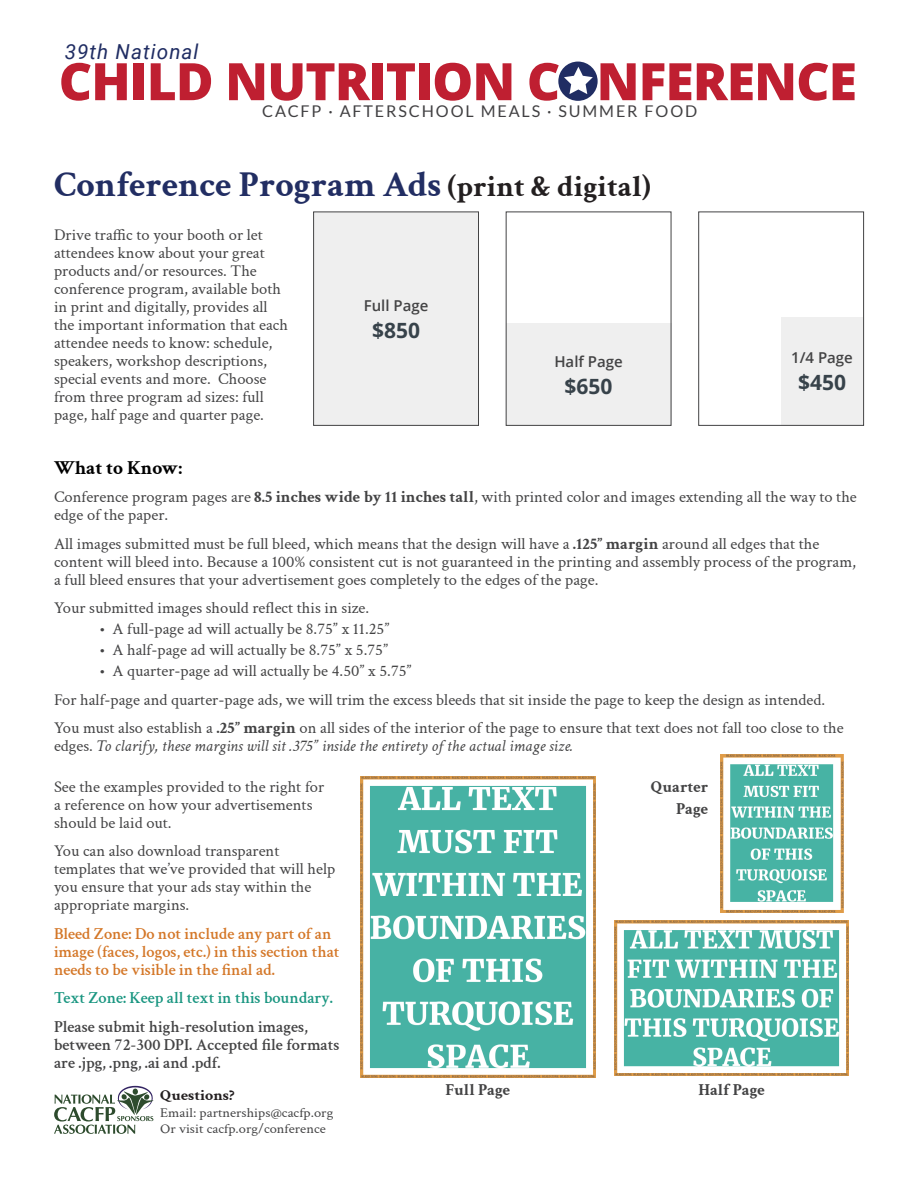
<style>
.page{position:relative;width:918px;height:1188px;background:#fff}
.page>*{position:absolute;margin:0;border:0;box-sizing:border-box;transform-origin:0 0}
.t1{font:800 51.75px "Open Sans";letter-spacing:-.02em;color:#bf1f31}
.Body_text{font:700 36px "Crimson Text";color:#222e63}
.t2{font:700 21px "Open Sans";color:#37424a}
.t3{font:italic 20.7px "Roboto";letter-spacing:.05em;color:#202d63}
.Body_text-2{font:700 19.5px "Crimson Text";color:#000}
.Body_text-3{font:16.5px/18px "Crimson Text";color:#434344}
.Body_text-4{font:600 16.5px/18px "Crimson Text";color:#d47728}
.Body_text-5{font:600 16.5px/18px "Crimson Text";color:#434344}
.Body_text-6{font:600 16.5px "Crimson Text";color:#1a9681}
.Body_text-7{font:700 16.5px "Crimson Text";color:#434344}
.t4{font:16.2px "Lato";letter-spacing:.115em;color:#414042}
.t5{font:600 15px "Open Sans";color:#434344}
.t6{font:700 15px "Crimson Text";color:#231f20;scale:1.07 1}
.t7{font:13.5px "Crimson Text";color:#434344;scale:1.07 1}
.s1{font-size:30px;color:#231f20}
.s2{font-weight:700}
.s3{font-style:italic}
</style>
<div class="page">
<svg style="left:54px;top:1086px;width:99px;height:48px"></svg>
<div style="left:558px;top:62px;width:40px;height:39px;background:#202d63;border-radius:50%"></div>
<svg style="left:564px;top:67px;width:29px;height:27px"></svg>
<div style="left:314px;top:212px;width:165px;height:213px;background:#efefef"></div>
<div style="left:313px;top:211px;width:166px;height:215px;border:1px solid #434344"></div>
<div style="left:506px;top:324px;width:165px;height:102px;background:#efefef"></div>
<div style="left:781px;top:318px;width:82px;height:107px;background:#efefef"></div>
<div style="left:698px;top:211px;width:166px;height:215px;border:1px solid #434344"></div>
<img style="left:361px;top:776px;width:234px;height:302px">
<img style="left:614px;top:921px;width:235px;height:154px">
<img style="left:720px;top:754px;width:124px;height:158px">
<p class="t3" style="left:65px;top:37px;width:135px">39th National</p>
<p class="t1" style="left:59px;top:42px;width:800px">CHILD NUTRITION C NFERENCE</p>
<p class="t4" style="left:262px;top:102px;width:437px">CACFP · AFTERSCHOOL MEALS · SUMMER FOOD</p>
<p class="Body_text" style="left:54px;top:158px;width:598px">Conference Program Ads <span class="s1">(print &amp; digital)</span></p>
<p class="Body_text-3" style="left:54px;top:225px;width:236px">Drive traffic to your booth or let attendees know about your great products and/or resources. The conference program, available both in print and digitally, provides all the important information that each attendee needs to know: schedule, speakers, workshop descriptions, special events and more. Choose from three program ad sizes: full page, half page and quarter page.</p>
<p class="t5" style="left:364px;top:295px;width:66px">Full Page</p>
<p class="t2" style="left:372px;top:316px;width:50px">$850</p>
<p class="t5" style="left:554px;top:351px;width:70px">Half Page</p>
<p class="t2" style="left:565px;top:372px;width:50px">$650</p>
<p class="t5" style="left:791px;top:348px;width:63px">1/4 Page</p>
<p class="t2" style="left:798px;top:368px;width:50px">$450</p>
<p class="Body_text-2" style="left:54px;top:453px;width:130px">What to Know:</p>
<p class="Body_text-3" style="left:54px;top:487px;width:804px">Conference program pages are <span class="s2">8.5 inches wide by 11 inches tall</span>, with printed color and images extending all the way to the edge of the paper.</p>
<p class="Body_text-3" style="left:54px;top:534px;width:804px">All images submitted must be full bleed, which means that the design will have a <span class="s2">.125” margin</span> around all edges that the content will bleed into. Because a 100% consistent cut is not guaranteed in the printing and assembly process of the program, a full bleed ensures that your advertisement goes completely to the edges of the page.</p>
<p class="Body_text-3" style="left:54px;top:598px;width:317px">Your submitted images should reflect this in size.</p>
<p class="Body_text-3" style="left:99px;top:619px;width:292px">• A full-page ad will actually be 8.75” x 11.25”</p>
<p class="Body_text-3" style="left:99px;top:640px;width:291px">• A half-page ad will actually be 8.75” x 5.75”</p>
<p class="Body_text-3" style="left:99px;top:661px;width:314px">• A quarter-page ad will actually be 4.50” x 5.75”</p>
<p class="Body_text-3" style="left:54px;top:690px;width:773px">For half-page and quarter-page ads, we will trim the excess bleeds that sit inside the page to keep the design as intended.</p>
<p class="Body_text-3" style="left:54px;top:718px;width:791px">You must also establish a <span class="s2">.25” margin</span> on all sides of the interior of the page to ensure that text does not fall too close to the edges. <span class="s3">To clarify, these margins will sit .375” inside the entirety of the actual image size.</span></p>
<p class="Body_text-3" style="left:54px;top:777px;width:272px">See the examples provided to the right for a reference on how your advertisements should be laid out.</p>
<p class="Body_text-3" style="left:54px;top:841px;width:283px">You can also download transparent templates that we’ve provided that will help you ensure that your ads stay within the appropriate margins.</p>
<p class="Body_text-4" style="left:54px;top:923px;width:287px">Bleed Zone: Do not include any part of an image (faces, logos, etc.) in this section that needs to be visible in the final ad.</p>
<p class="Body_text-6" style="left:54px;top:986px;width:280px">Text Zone: Keep all text in this boundary.</p>
<p class="Body_text-5" style="left:54px;top:1016px;width:287px">Please submit high-resolution images, between 72-300 DPI. Accepted file formats are .jpg, .png, .ai and .pdf.</p>
<p class="t6" style="left:160px;top:1084px;width:71px">Questions?</p>
<p class="t7" style="left:160px;top:1103px;width:163px">Email: partnerships@cacfp.org</p>
<p class="t7" style="left:160px;top:1119px;width:156px">Or visit cacfp.org/conference</p>
<p class="Body_text-7" style="left:651px;top:774px;width:59px">Quarter</p>
<p class="Body_text-7" style="left:676px;top:797px;width:34px">Page</p>
<p class="Body_text-7" style="left:445px;top:1077px;width:66px">Full Page</p>
<p class="Body_text-7" style="left:698px;top:1077px;width:68px">Half Page</p>
</div>
